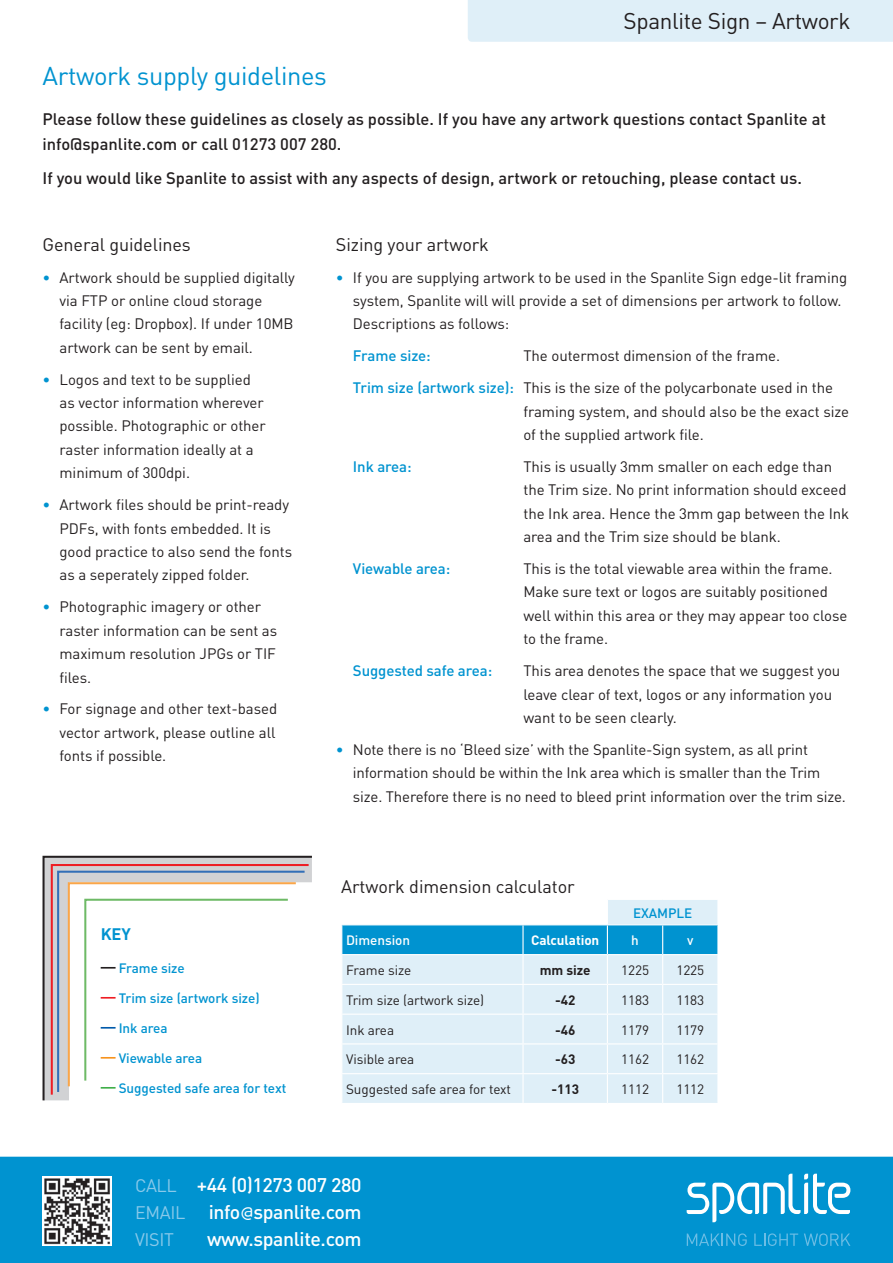
<style>
.page{position:relative;width:893px;height:1263px;background:#fff}
.page>*{position:absolute;margin:0;border:0;box-sizing:border-box;transform-origin:0 0}
.t1{font:25.5px "DIN";letter-spacing:-.015em;color:#0093d0}
.t2{font:22.5px "DIN";letter-spacing:-.015em;color:#231f20}
.t3{font:500 19.5px/27px "DIN";letter-spacing:-.02em;color:#fff}
.t4{font:18px "DIN";letter-spacing:-.005em;color:#231f20}
.t5{font:18px "DIN";letter-spacing:-.02em;color:#89c9ea}
.t6{font:500 16.5px/24.9px "DIN";color:#231f20}
.t7{font:700 16.5px "DIN";color:#0093d0}
.t8{font:15px/23.4px "DIN";letter-spacing:-.005em;color:#231f20}
.t9{font:500 15px "DIN";letter-spacing:-.005em;color:#0093d0}
.t10{font:13.5px "DIN";letter-spacing:-.005em;color:#231f20}
.t11{font:500 13.5px "DIN";letter-spacing:-.005em;color:#0093d0}
.t12{font:700 13.5px "DIN";letter-spacing:-.005em;color:#231f20}
.t13{font:500 13.5px "DIN";letter-spacing:-.005em;color:#fff}
.t14{font:700 13.5px "DIN";letter-spacing:-.005em;color:#fff}
.s1{color:#0093d0}
.s2{font-weight:500;color:#0093d0}
.s3{font-weight:400;font-size:18px;color:#89c9ea}
.s4{font-family:"DI Nv Regularv";font-weight:400}
</style>
<div class="page">
<div style="left:0;top:1156px;width:893px;height:107px;background:#0093d0"></div>
<img style="left:43px;top:1177px;width:69px;height:69px">
<svg style="left:687px;top:1174px;width:163px;height:48px"></svg>
<svg style="left:687px;top:1233px;width:60px;height:13px"></svg>
<svg style="left:754px;top:1233px;width:44px;height:13px"></svg>
<svg style="left:804px;top:1233px;width:46px;height:13px"></svg>
<svg style="left:341px;top:900px;width:377px;height:203px;background:#c4e4f3"></svg>
<svg style="left:42px;top:855px;width:270px;height:246px"></svg>
<svg style="left:56px;top:870px;width:251px;height:224px"></svg>
<svg style="left:67px;top:881px;width:231px;height:207px"></svg>
<svg style="left:83px;top:898px;width:207px;height:190px"></svg>
<div style="left:468px;top:0;width:425px;height:42px;background:#dfeff8"></div>
<h1 class="t1" style="left:43px;top:59px;width:286px">Artwork supply guidelines</h1>
<h2 class="t2" style="left:624px;top:7px;width:228px">Spanlite Sign – Artwork</h2>
<p class="t6" style="left:43px;top:106px;width:785px">Please follow these guidelines as closely as possible. If you have any artwork questions contact Spanlite at info@spanlite.com or call 01273 007 280.</p>
<p class="t6" style="left:43px;top:165px;width:761px">If you would like Spanlite to assist with any aspects of design, artwork or retouching, please contact us.</p>
<p class="t4" style="left:43px;top:233px;width:150px">General guidelines</p>
<p class="t8" style="left:60px;top:265px;width:237px;text-indent:-17px"><span class="s1">•</span> Artwork should be supplied digitally via FTP or online cloud storage facility (eg: Dropbox). If under 10MB artwork can be sent by email.</p>
<p class="t8" style="left:60px;top:367px;width:208px;text-indent:-17px"><span class="s1">•</span> Logos and text to be supplied as vector information wherever possible. Photographic or other raster information ideally at a minimum of 300dpi.</p>
<p class="t8" style="left:60px;top:493px;width:234px;text-indent:-17px"><span class="s1">•</span> Artwork files should be print-ready PDFs, with fonts embedded. It is good practice to also send the fonts as a seperately zipped folder.</p>
<p class="t8" style="left:60px;top:595px;width:219px;text-indent:-17px"><span class="s1">•</span> Photographic imagery or other raster information can be sent as maximum resolution JPGs or TIF files.</p>
<p class="t8" style="left:60px;top:697px;width:219px;text-align:justify;text-indent:-17px"><span class="s1">•</span> For signage and other text-based vector artwork, please outline all fonts if possible.</p>
<p class="t7" style="left:101px;top:923px;width:32px">KEY</p>
<p class="t11" style="left:119px;top:959px;width:68px">Frame size</p>
<p class="t11" style="left:119px;top:989px;width:143px">Trim size (artwork size)</p>
<p class="t11" style="left:119px;top:1019px;width:50px">Ink area</p>
<p class="t11" style="left:119px;top:1049px;width:85px">Viewable area</p>
<p class="t11" style="left:119px;top:1079px;width:169px">Suggested safe area for text</p>
<p class="t4" style="left:336px;top:233px;width:155px">Sizing your artwork</p>
<p class="t8" style="left:353px;top:265px;width:496px;text-indent:-17px"><span class="s1">•</span> If you are supplying artwork to be used in the Spanlite Sign edge-lit framing system, Spanlite will will provide a set of dimensions per artwork to follow.<br>Descriptions as follows:</p>
<p class="t9" style="left:353px;top:346px;width:79px">Frame size:</p>
<p class="t8" style="left:353px;top:340px;width:482px;line-height:32px;text-indent:170px">The outermost dimension of the frame.<br><span class="s2">Trim size (artwork size):</span> This is the size of the polycarbonate used in the</p>
<p class="t8" style="left:523px;top:399px;width:327px">framing system, and should also be the exact size of the supplied artwork file.</p>
<p class="t9" style="left:353px;top:457px;width:60px">Ink area:</p>
<p class="t8" style="left:523px;top:454px;width:327px">This is usually 3mm smaller on each edge than the Trim size. No print information should exceed the Ink area. Hence the 3mm gap between the Ink area and the Trim size should be blank.</p>
<p class="t9" style="left:353px;top:559px;width:99px">Viewable area:</p>
<p class="t8" style="left:523px;top:557px;width:326px">This is the total viewable area within the frame.<br>Make sure text or logos are suitably positioned well within this area or they may appear too close to the frame.</p>
<p class="t9" style="left:353px;top:661px;width:141px">Suggested safe area:</p>
<p class="t8" style="left:523px;top:659px;width:318px">This area denotes the space that we suggest you leave clear of text, logos or any information you want to be seen clearly.</p>
<p class="t8" style="left:353px;top:737px;width:495px;text-indent:-17px"><span class="s1">•</span> Note there is no ‘Bleed size’ with the Spanlite-Sign system, as all print information should be within the Ink area which is smaller than the Trim size. Therefore there is no need to bleed print information over the trim size.</p>
<p class="t4" style="left:341px;top:875px;width:235px">Artwork dimension calculator</p>
<p class="t11" style="left:633px;top:904px;width:61px">EXAMPLE</p>
<p class="t13" style="left:346px;top:932px;width:66px">Dimension</p>
<p class="t14" style="left:531px;top:932px;width:70px">Calculation</p>
<p class="t13" style="left:631px;top:932px;width:9px">h</p>
<p class="t13" style="left:687px;top:932px;width:8px">v</p>
<p class="t10" style="left:346px;top:962px;width:67px">Frame size</p>
<p class="t12" style="left:540px;top:961px;width:52px">mm size</p>
<p class="t10" style="left:621px;top:962px;width:29px">1225</p>
<p class="t10" style="left:676px;top:962px;width:29px">1225</p>
<p class="t10" style="left:346px;top:991px;width:140px">Trim size (artwork size)</p>
<p class="t12" style="left:555px;top:991px;width:22px">-42</p>
<p class="t10" style="left:621px;top:991px;width:29px">1183</p>
<p class="t10" style="left:676px;top:991px;width:29px">1183</p>
<p class="t10" style="left:346px;top:1021px;width:50px">Ink area</p>
<p class="t12" style="left:555px;top:1021px;width:22px">-46</p>
<p class="t10" style="left:621px;top:1021px;width:29px">1179</p>
<p class="t10" style="left:676px;top:1021px;width:29px">1179</p>
<p class="t10" style="left:346px;top:1051px;width:70px">Visible area</p>
<p class="t12" style="left:555px;top:1051px;width:22px">-63</p>
<p class="t10" style="left:621px;top:1051px;width:29px">1162</p>
<p class="t10" style="left:676px;top:1051px;width:29px">1162</p>
<p class="t10" style="left:346px;top:1081px;width:166px">Suggested safe area for text</p>
<p class="t12" style="left:551px;top:1080px;width:29px">-113</p>
<p class="t10" style="left:621px;top:1081px;width:29px">1112</p>
<p class="t10" style="left:676px;top:1081px;width:29px">1112</p>
<h3 class="t3" style="left:135px;top:1171px;width:228px"><span class="s3">CALL</span> +44 (0)1273 007 280<br><span class="s3">EMAIL</span> info<span class="s4">@</span>spanlite.com</h3>
<p class="t5" style="left:135px;top:1228px;width:40px">VISIT</p>
<h3 class="t3" style="left:207px;top:1225px;width:156px">www.spanlite.com</h3>
</div>
